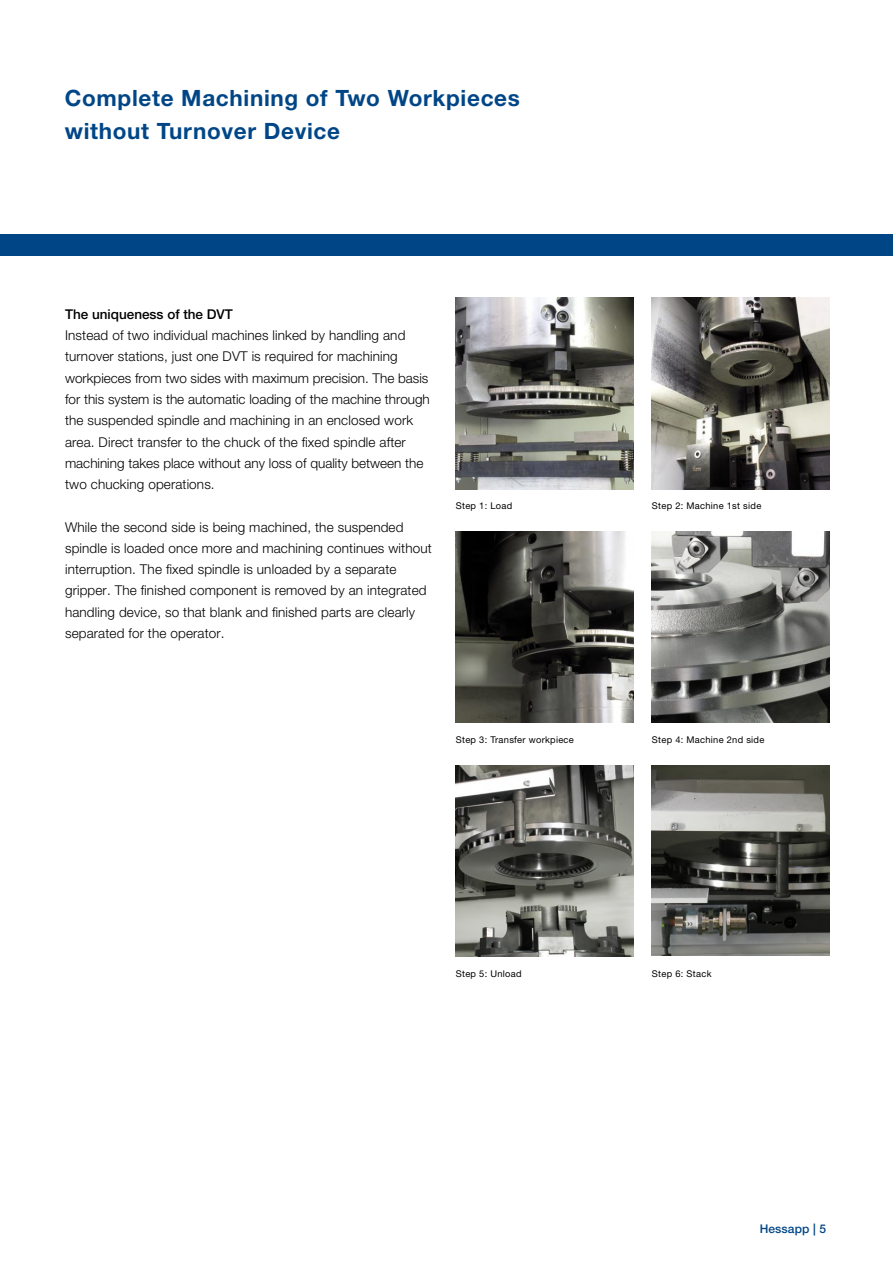
<style>
.page{position:relative;width:893px;height:1263px;background:#fff}
.page>*{position:absolute;margin:0;border:0;box-sizing:border-box;transform-origin:0 0}
.t1{font:700 22.5px/33px "Helvetica Neue LT Pro";letter-spacing:.03em;color:#004687}
.t2{font:300 13.5px/21.3px "Helvetica Neue LT Pro";letter-spacing:.01em;color:#000}
.t3{font:500 13.5px "Helvetica Neue LT Pro";color:#000}
.t4{font:500 12px "Helvetica Neue LT Pro";letter-spacing:.01em;color:#004687}
.t5{font:9.3px "Helvetica Neue LT Pro";letter-spacing:.03em;color:#000}
</style>
<div class="page">
<img style="left:456px;top:298px;width:177px;height:191px">
<img style="left:652px;top:298px;width:177px;height:191px">
<img style="left:456px;top:531px;width:177px;height:192px">
<img style="left:456px;top:765px;width:177px;height:192px">
<img style="left:652px;top:765px;width:177px;height:191px">
<div style="left:0;top:234px;width:893px;height:21px;background:#004687"></div>
<img style="left:652px;top:531px;width:177px;height:192px">
<h1 class="t1" style="left:65px;top:81px;width:457px">Complete Machining of Two Workpieces without Turnover Device</h1>
<p class="t3" style="left:65px;top:306px;width:169px">The uniqueness of the DVT</p>
<p class="t2" style="left:65px;top:324px;width:366px">Instead of two individual machines linked by handling and turnover stations, just one DVT is required for machining workpieces from two sides with maximum precision. The basis for this system is the automatic loading of the machine through the suspended spindle and machining in an enclosed work area. Direct transfer to the chuck of the fixed spindle after machining takes place without any loss of quality between the two chucking operations.</p>
<p class="t2" style="left:65px;top:516px;width:368px">While the second side is being machined, the suspended spindle is loaded once more and machining continues without interruption. The fixed spindle is unloaded by a separate gripper. The finished component is removed by an integrated handling device, so that blank and finished parts are clearly separated for the operator.</p>
<p class="t5" style="left:456px;top:500px;width:58px">Step 1: Load</p>
<p class="t5" style="left:652px;top:500px;width:111px">Step 2: Machine 1st side</p>
<p class="t5" style="left:456px;top:734px;width:120px">Step 3: Transfer workpiece</p>
<p class="t5" style="left:652px;top:734px;width:114px">Step 4: Machine 2nd side</p>
<p class="t5" style="left:456px;top:968px;width:67px">Step 5: Unload</p>
<p class="t5" style="left:652px;top:968px;width:61px">Step 6: Stack</p>
<p class="t4" style="left:760px;top:1222px;width:68px">Hessapp | 5</p>
</div>
